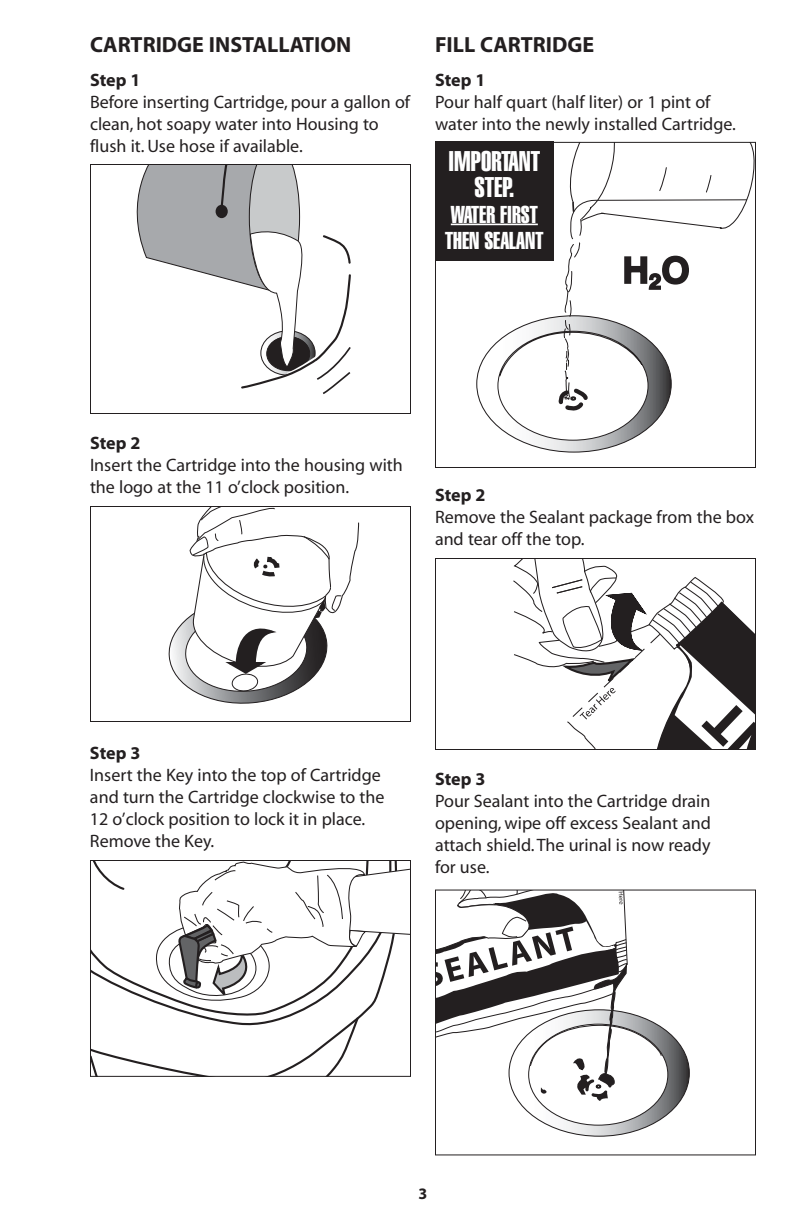
<style>
.page{position:relative;width:792px;height:1224px;background:#fff}
.page>*{position:absolute;margin:0;border:0;box-sizing:border-box;transform-origin:0 0}
.t1{font:28px/26px "Helvetica Extra Compressed";color:#fff;text-align:center}
.t2{font:24px/26px "Helvetica Extra Compressed";color:#fff}
.t3{font:700 22px "Myriad";color:#231f20}
.t4{font:18px/22px "Myriad";color:#231f20}
.t5{font:700 18px "Myriad";letter-spacing:-.005em;color:#231f20}
.t6{font:700 16px "Myriad";color:#231f20}
</style>
<div class="page">
<svg style="left:92px;top:862px;width:283px;height:213px"></svg>
<svg style="left:155px;top:862px;width:254px;height:141px"></svg>
<div style="left:90px;top:860px;width:321px;height:217px;border:1px solid #231f20"></div>
<svg style="left:136px;top:166px;width:215px;height:228px"></svg>
<div style="left:90px;top:164px;width:321px;height:250px;border:1px solid #231f20"></div>
<svg style="left:168px;top:508px;width:192px;height:196px"></svg>
<div style="left:90px;top:506px;width:321px;height:216px;border:1px solid #231f20"></div>
<svg style="left:477px;top:316px;width:194px;height:136px"></svg>
<svg style="left:497px;top:144px;width:257px;height:297px"></svg>
<div style="left:435px;top:142px;width:321px;height:326px;border:1px solid #231f20"></div>
<svg style="left:620px;top:1028px;width:70px;height:107px"></svg>
<svg style="left:549px;top:1126px;width:71px;height:11px"></svg>
<svg style="left:437px;top:892px;width:226px;height:234px"></svg>
<div style="left:435px;top:890px;width:321px;height:265px;border:1px solid #231f20"></div>
<svg style="left:513px;top:560px;width:241px;height:188px"></svg>
<div style="left:435px;top:558px;width:321px;height:192px;border:1px solid #231f20"></div>
<div style="left:435px;top:142px;width:119px;height:119px;background:#231f20"></div>
<hr style="left:451px;top:224px;width:87px;height:1px;background:#fff">
<p class="t3" style="left:90px;top:36px;width:263px">CARTRIDGE INSTALLATION</p>
<p class="t5" style="left:90px;top:73px;width:52px">Step 1</p>
<p class="t4" style="left:90px;top:92px;width:322px">Before inserting Cartridge, pour a gallon of clean, hot soapy water into Housing to flush it. Use hose if available.</p>
<p class="t3" style="left:435px;top:36px;width:161px">FILL CARTRIDGE</p>
<p class="t5" style="left:435px;top:73px;width:52px">Step 1</p>
<p class="t4" style="left:435px;top:92px;width:302px">Pour half quart (half liter) or 1 pint of water into the newly installed Cartridge.</p>
<h1 class="t1" style="left:448px;top:150px;width:93px">IMPORTANT<br>STEP.</h1>
<h2 class="t2" style="left:445px;top:203px;width:100px">WATER FIRST<br>THEN SEALANT</h2>
<p class="t5" style="left:90px;top:436px;width:52px">Step 2</p>
<p class="t4" style="left:90px;top:455px;width:314px">Insert the Cartridge into the housing with the logo at the 11 o’clock position.</p>
<p class="t5" style="left:435px;top:488px;width:52px">Step 2</p>
<p class="t4" style="left:435px;top:507px;width:321px">Remove the Sealant package from the box and tear off the top.</p>
<p class="t5" style="left:90px;top:746px;width:52px">Step 3</p>
<p class="t4" style="left:90px;top:765px;width:296px">Insert the Key into the top of Cartridge and turn the Cartridge clockwise to the 12 o’clock position to lock it in place.<br>Remove the Key.</p>
<p class="t5" style="left:435px;top:772px;width:52px">Step 3</p>
<p class="t4" style="left:435px;top:791px;width:278px;text-align:justify">Pour Sealant into the Cartridge drain opening, wipe off excess Sealant and attach shield. The urinal is now ready for use.</p>
<p class="t6" style="left:419px;top:1188px;width:10px">3</p>
</div>
